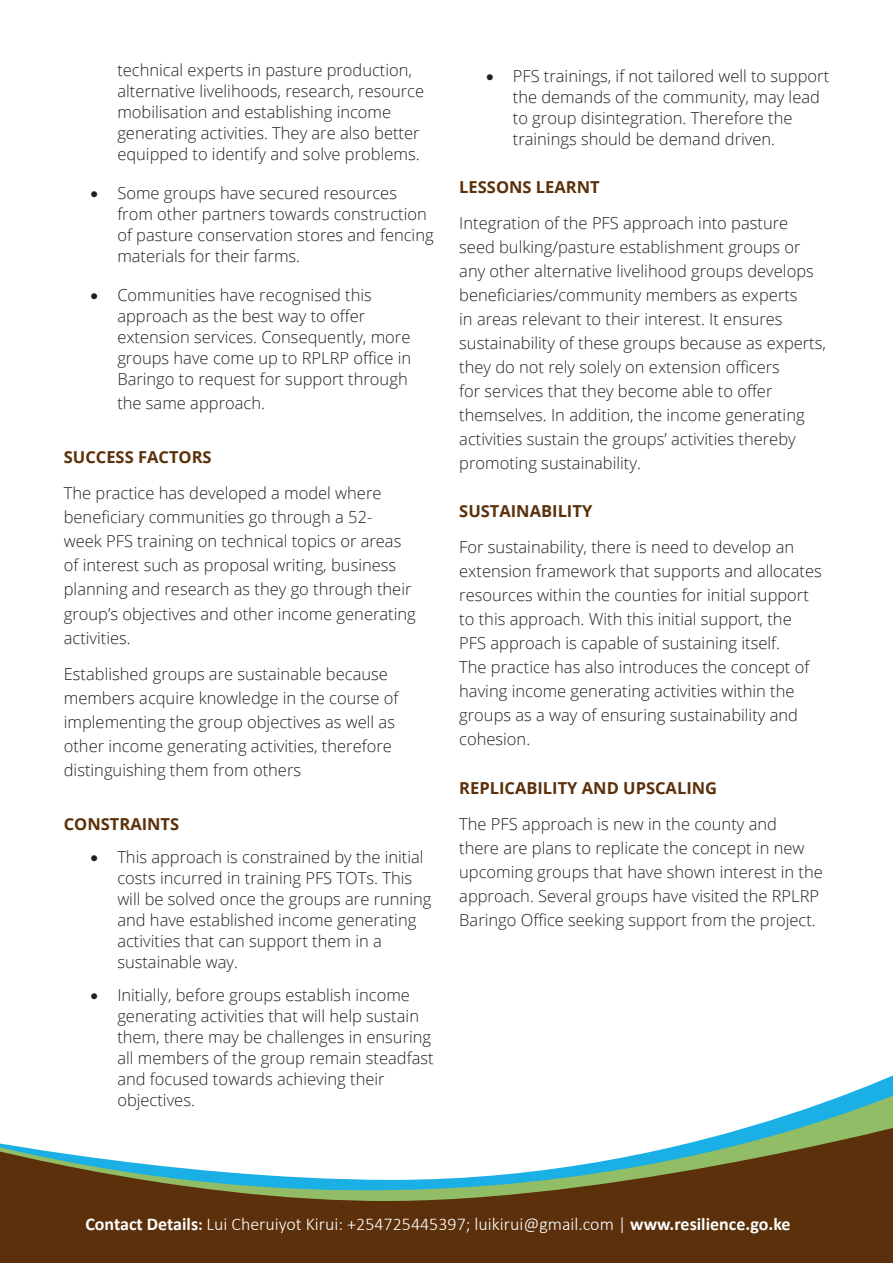
<style>
.page{position:relative;width:893px;height:1263px;background:#fff}
.page>*{position:absolute;margin:0;border:0;box-sizing:border-box;transform-origin:0 0}
.t1{font:300 18px "Calibri";color:#fff}
.Default{font:300 16.5px/24px "Open Sans";color:#231f20}
.Default-2{font:700 16.5px "Open Sans";color:#5b300b}
.s1{font-weight:700}
.s2{font-weight:700;font-size:16.5px}
</style>
<div class="page">
<svg style="left:787px;top:1075px;width:106px;height:40px"></svg>
<svg style="left:0;top:1115px;width:893px;height:148px;fill:#5b300b"></svg>
<p class="Default" style="left:117px;top:59px;width:308px;line-height:21px">technical experts in pasture production, alternative livelihoods, research, resource mobilisation and establishing income generating activities. They are also better equipped to identify and solve problems.</p>
<p class="Default" style="left:117px;top:182px;width:318px;line-height:21px;text-indent:-27px">• Some groups have secured resources from other partners towards construction of pasture conservation stores and fencing materials for their farms.</p>
<p class="Default" style="left:117px;top:284px;width:296px;line-height:21px;text-indent:-27px">• Communities have recognised this approach as the best way to offer extension services. Consequently, more groups have come up to RPLRP office in Baringo to request for support through</p>
<p class="Default" style="left:117px;top:391px;width:149px">the same approach.</p>
<p class="Default-2" style="left:64px;top:446px;width:149px">SUCCESS FACTORS</p>
<p class="Default" style="left:64px;top:481px;width:354px">The practice has developed a model where beneficiary communities go through a 52-<br>week PFS training on technical topics or areas of interest such as proposal writing, business planning and research as they go through their group’s objectives and other income generating activities.</p>
<p class="Default" style="left:64px;top:661px;width:336px">Established groups are sustainable because members acquire knowledge in the course of implementing the group objectives as well as other income generating activities, therefore distinguishing them from others</p>
<p class="Default-2" style="left:64px;top:812px;width:117px">CONSTRAINTS</p>
<p class="Default" style="left:117px;top:845px;width:316px;line-height:21px;text-indent:-27px">• This approach is constrained by the initial costs incurred in training PFS TOTs. This will be solved once the groups are running and have established income generating activities that can support them in a sustainable way.</p>
<p class="Default" style="left:117px;top:983px;width:318px;line-height:21px;text-indent:-27px">• Initially, before groups establish income generating activities that will help sustain them, there may be challenges in ensuring all members of the group remain steadfast and focused towards achieving their objectives.</p>
<p class="Default" style="left:513px;top:65px;width:318px;line-height:21px;text-indent:-27px">• PFS trainings, if not tailored well to support the demands of the community, may lead to group disintegration. Therefore the trainings should be demand driven.</p>
<p class="Default-2" style="left:459px;top:175px;width:142px">LESSONS LEARNT</p>
<p class="Default" style="left:459px;top:210px;width:368px">Integration of the PFS approach into pasture seed bulking/pasture establishment groups or any other alternative livelihood groups develops beneficiaries/community members as experts<br>in areas relevant to their interest. It ensures sustainability of these groups because as experts, they do not rely solely on extension officers<br>for services that they become able to offer themselves. In addition, the income generating activities sustain the groups’ activities thereby promoting sustainability.</p>
<p class="Default-2" style="left:459px;top:499px;width:135px">SUSTAINABILITY</p>
<p class="Default" style="left:459px;top:534px;width:364px">For sustainability, there is need to develop an extension framework that supports and allocates resources within the counties for initial support to this approach. With this initial support, the PFS approach is capable of sustaining itself.<br>The practice has also introduces the concept of having income generating activities within the groups as a way of ensuring sustainability and cohesion.</p>
<p class="Default-2" style="left:459px;top:777px;width:259px">REPLICABILITY AND UPSCALING</p>
<p class="Default" style="left:459px;top:812px;width:365px">The PFS approach is new in the county and<br>there are plans to replicate the concept in new upcoming groups that have shown interest in the approach. Several groups have visited the RPLRP Baringo Office seeking support from the project.</p>
<p class="t1" style="left:85px;top:1212px;width:707px"><span class="s1">Contact Details</span><span class="s2">:</span> Lui Cheruiyot Kirui: +254725445397; luikirui@gmail.com | <span class="s1">www.resilience.go.ke</span></p>
</div>
